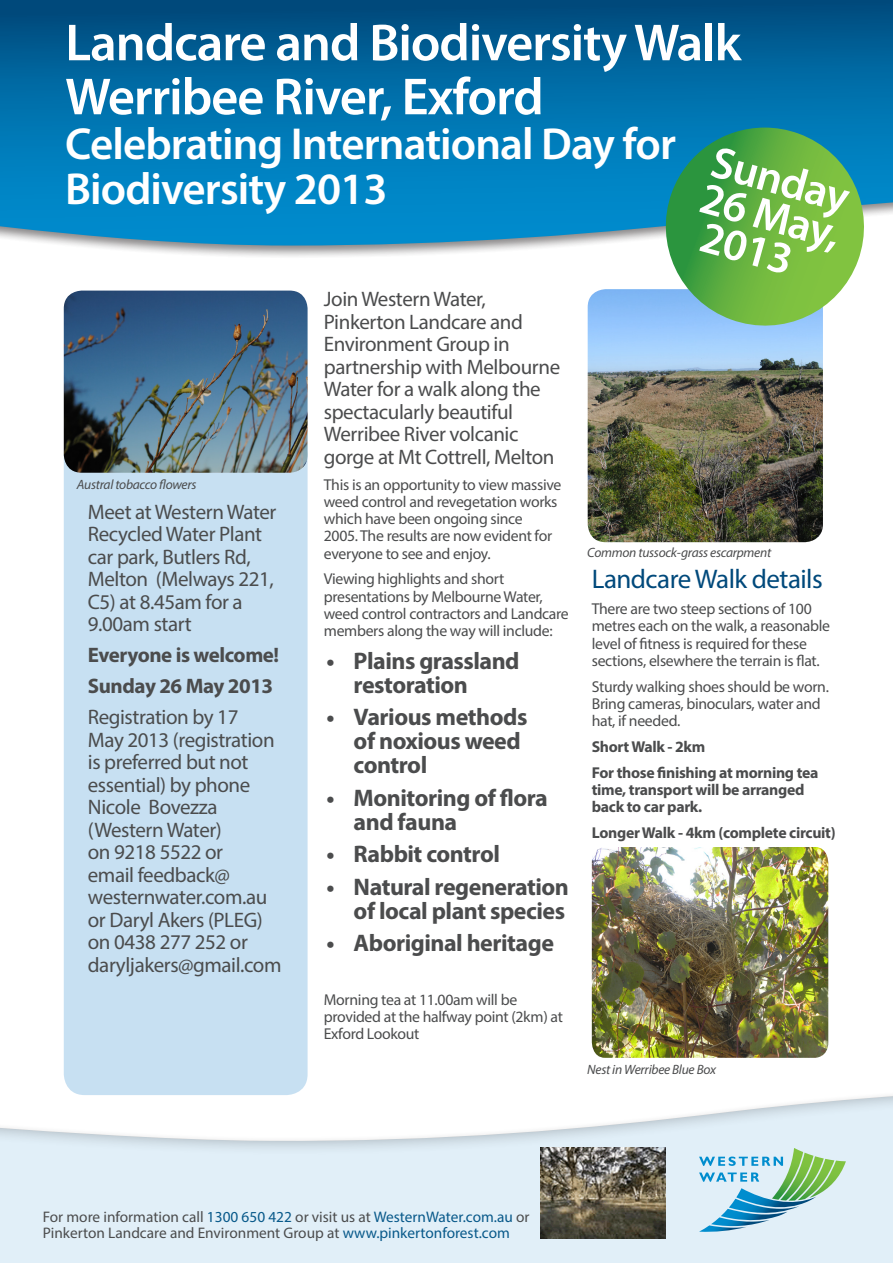
<style>
.page{position:relative;width:893px;height:1263px;background:#fff}
.page>*{position:absolute;margin:0;border:0;box-sizing:border-box;transform-origin:0 0}
.Main_heading{font:600 52.5px/54px "Myriad Pro";letter-spacing:-.02em;color:#fff}
.Main_heading-2{font:600 45px/37.8px "Myriad Pro";letter-spacing:-.02em;color:#fff}
.Bodycopy{font:27px "Myriad Pro";letter-spacing:-.02em;color:#00497b}
.t1{font:700 24px/24px "Myriad Pro";letter-spacing:-.02em;color:#4b4c4d}
.Bodycopy-2{font:21px/22.5px "Myriad Pro";letter-spacing:-.02em;color:#4b4c4d}
.Bodycopy-3{font:700 21px "Myriad Pro";letter-spacing:-.02em;color:#4b4c4d}
.Bodycopy-4{font:15.75px/17.2px "Myriad Pro";letter-spacing:-.02em;color:#4b4c4d}
.Bodycopy-5{font:700 15.75px/17.2px "Myriad Pro";letter-spacing:-.02em;color:#4b4c4d}
.Body_sub_sub{font:15.75px/17.2px "Myriad Pro";letter-spacing:-.02em;color:#4b4c4d}
.Bodycopy-6{font:15.3px/16.8px "Myriad Pro";color:#4b4c4d}
.Bodycopy-7{font:italic 13.5px "Myriad Pro";letter-spacing:-.02em;color:#4b4c4d}
.s1{color:#08598a}
</style>
<div class="page">
<div style="left:0;top:1091px;width:893px;height:172px;background:#231f20;opacity:.35"></div>
<div style="left:0;top:0;width:893px;height:259px;background:#231f20;opacity:.33"></div>
<svg style="left:0;top:0;width:893px;height:246px;background:#0571aa"></svg>
<div style="left:64px;top:434px;width:244px;height:661px;background:#c7e0f2;border-radius:21px"></div>
<img style="left:592px;top:847px;width:236px;height:211px">
<img style="left:64px;top:291px;width:244px;height:182px">
<img style="left:588px;top:289px;width:235px;height:253px">
<svg style="left:653px;top:128px;width:224px;height:210px;background:#69b478"></svg>
<svg style="left:699px;top:1148px;width:147px;height:84px;background:#a9d2d1"></svg>
<img style="left:540px;top:1148px;width:125px;height:91px">
<p class="Main_heading" style="left:65px;top:14px;width:677px">Landcare and Biodiversity Walk<br>Werribee River, Exford</p>
<p class="Main_heading-2" style="left:65px;top:121px;width:612px;line-height:45px">Celebrating International Day for<br>Biodiversity 2013</p>
<p class="Main_heading-2" style="left:718px;top:141px;width:143px;rotate:16deg">Sunday</p>
<p class="Main_heading-2" style="left:707px;top:177px;width:145px;rotate:16deg">26 May,<br>2013</p>
<p class="Bodycopy-7" style="left:77px;top:476px;width:121px">Austral tobacco flowers</p>
<p class="Bodycopy-2" style="left:88px;top:500px;width:190px">Meet at Western Water<br>Recycled Water Plant car park, Butlers Rd,<br>Melton (Melways 221,<br>C5) at 8.45am for a<br>9.00am start</p>
<p class="Bodycopy-3" style="left:88px;top:641px;width:193px">Everyone is welcome!</p>
<p class="Bodycopy-3" style="left:88px;top:672px;width:187px">Sunday 26 May 2013</p>
<p class="Bodycopy-2" style="left:88px;top:706px;width:195px">Registration by 17<br>May 2013 (registration is preferred but not essential) by phone<br>Nicole Bovezza (Western Water)<br>on 9218 5522 or<br>email feedback@ westernwater.com.au or Daryl Akers (PLEG) on 0438 277 252 or daryljakers@gmail.com</p>
<p class="Bodycopy-2" style="left:324px;top:288px;width:238px">Join Western Water,<br>Pinkerton Landcare and<br>Environment Group in partnership with Melbourne<br>Water for a walk along the spectacularly beautiful<br>Werribee River volcanic gorge at Mt Cottrell, Melton</p>
<p class="Bodycopy-4" style="left:324px;top:475px;width:239px">This is an opportunity to view massive weed control and revegetation works which have been ongoing since<br>2005. The results are now evident for everyone to see and enjoy.</p>
<p class="Bodycopy-4" style="left:324px;top:570px;width:246px">Viewing highlights and short presentations by Melbourne Water, weed control contractors and Landcare members along the way will include:</p>
<p class="t1" style="left:354px;top:648px;width:167px;text-indent:-27px">• Plains grassland restoration</p>
<p class="t1" style="left:354px;top:704px;width:175px;text-indent:-27px">• Various methods of noxious weed control</p>
<p class="t1" style="left:354px;top:785px;width:196px;text-indent:-27px">• Monitoring of flora and fauna</p>
<p class="t1" style="left:327px;top:841px;width:175px">• Rabbit control</p>
<p class="t1" style="left:327px;top:874px;width:244px;text-align:right">• Natural regeneration of local plant species</p>
<p class="t1" style="left:327px;top:930px;width:229px">• Aboriginal heritage</p>
<p class="Body_sub_sub" style="left:324px;top:991px;width:241px">Morning tea at 11.00am will be provided at the halfway point (2km) at<br>Exford Lookout</p>
<p class="Bodycopy-7" style="left:587px;top:544px;width:185px">Common tussock-grass escarpment</p>
<p class="Bodycopy" style="left:592px;top:563px;width:232px">Landcare Walk details</p>
<p class="Bodycopy-4" style="left:592px;top:600px;width:240px">There are two steep sections of 100 metres each on the walk, a reasonable level of fitness is required for these sections, elsewhere the terrain is flat.</p>
<p class="Bodycopy-4" style="left:592px;top:677px;width:239px">Sturdy walking shoes should be worn.<br>Bring cameras, binoculars, water and hat, if needed.</p>
<p class="Bodycopy-5" style="left:592px;top:737px;width:115px">ShortWalk - 2km</p>
<p class="Bodycopy-5" style="left:592px;top:763px;width:228px">For those finishing at morning tea time, transport will be arranged back to car park.</p>
<p class="Bodycopy-5" style="left:592px;top:823px;width:245px">LongerWalk - 4km (complete circuit)</p>
<p class="Bodycopy-7" style="left:587px;top:1061px;width:130px">Nest in Werribee Blue Box</p>
<p class="Bodycopy-6" style="left:43px;top:1208px;width:488px">For more information call <span class="s1">1300 650 422</span> or visit us at <span class="s1">WesternWater.com.au</span> or<br>Pinkerton Landcare and Environment Group at <span class="s1">www.pinkertonforest.com</span></p>
</div>
